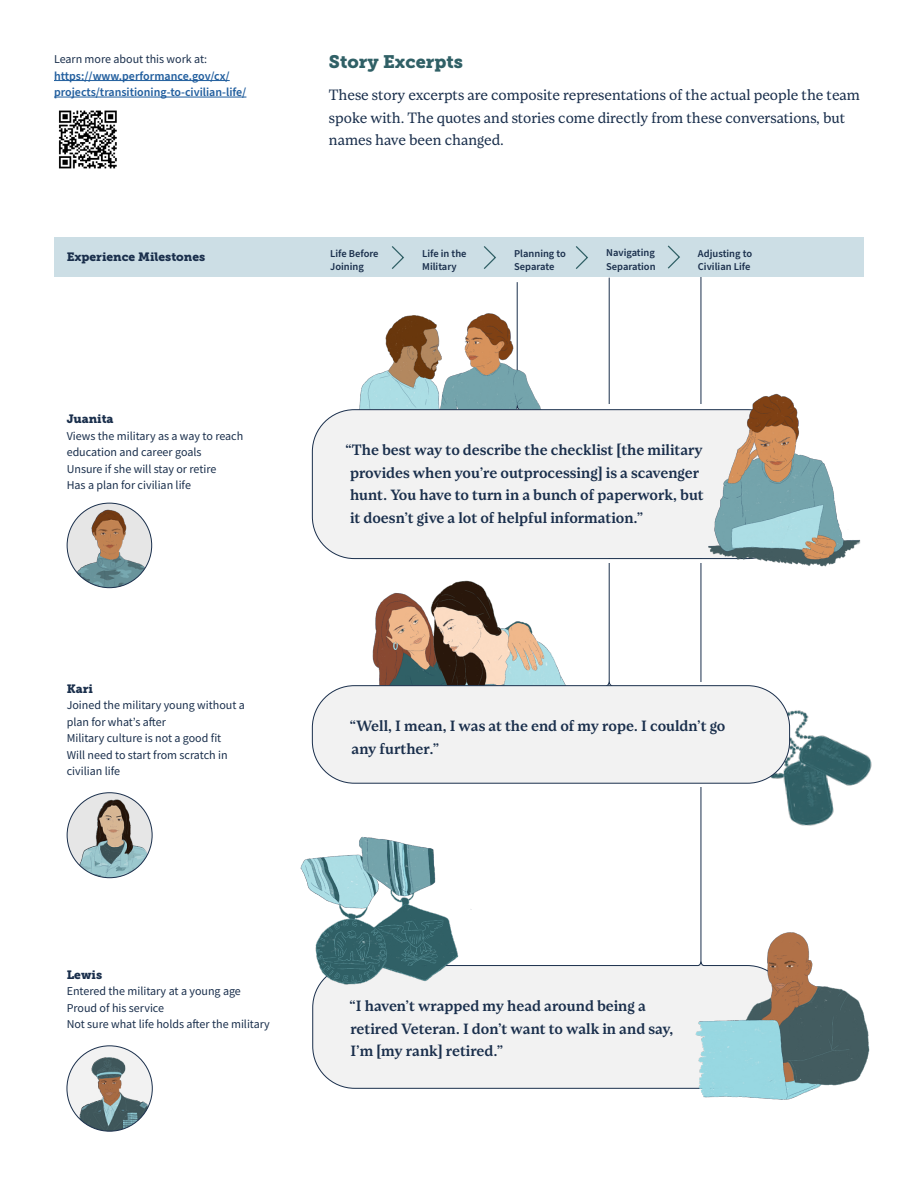
<style>
.page{position:relative;width:918px;height:1188px;background:#fff}
.page>*{position:absolute;margin:0;border:0;box-sizing:border-box;transform-origin:0 0}
.Body{font:18px "Museo Slab 900";color:#306066}
.Body-2{font:600 15px/22.5px "Loretta";color:#1a2f4c}
.Body-3{font:15px/22.5px "Loretta";color:#1a2f4c}
.Body_Bullets{font:12px/16.5px "Source Sans Pro";color:#1a2f4c}
.Body_Bullets-2{font:600 12px/16.5px "Source Sans Pro";color:#215e9e}
.t1{font:12px "Museo Slab 900";color:#1a2f4c}
.Body_Bullets-3{font:600 10.5px/13.5px "Source Sans Pro";color:#1a2f4c}
.s1{font-weight:400;color:#1a2f4c}
</style>
<div class="page">
<img style="left:753px;top:686px;width:119px;height:140px">
<img style="left:346px;top:580px;width:220px;height:106px">
<div style="left:313px;top:966px;width:476px;height:122px;background:#f2f2f2;border-radius:42px"></div>
<hr style="left:701px;top:263px;width:1px;height:700px;background:#1a2f4c">
<div style="left:54px;top:238px;width:810px;height:39px;background:#ccdee5"></div>
<img style="left:67px;top:503px;width:85px;height:85px">
<img style="left:67px;top:793px;width:85px;height:85px">
<div style="left:67px;top:1046px;width:85px;height:85px;background:#f2f2f2;border-radius:50%"></div>
<img style="left:67px;top:1058px;width:85px;height:73px">
<svg style="left:391px;top:246px;width:13px;height:23px"></svg>
<svg style="left:575px;top:246px;width:13px;height:23px"></svg>
<hr style="left:609px;top:278px;width:1px;height:405px;background:#1a2f4c">
<hr style="left:517px;top:282px;width:1px;height:125px;background:#1a2f4c">
<div style="left:603px;top:404px;width:113px;height:5px;background:#fff"></div>
<hr style="left:597px;top:559px;width:112px;height:3px;background:#fff">
<hr style="left:667px;top:682px;width:77px;height:3px;background:#fff">
<svg style="left:664px;top:783px;width:76px;height:4px"></svg>
<img style="left:300px;top:836px;width:172px;height:224px">
<svg style="left:483px;top:246px;width:13px;height:23px"></svg>
<svg style="left:667px;top:245px;width:13px;height:24px"></svg>
<hr style="left:54px;top:80px;width:176px;height:1px;background:#215e9e">
<hr style="left:54px;top:97px;width:192px;height:1px;background:#215e9e">
<img style="left:58px;top:110px;width:59px;height:59px">
<div style="left:312px;top:686px;width:478px;height:97px;background:#f2f2f2;border-radius:42px"></div>
<div style="left:312px;top:685px;width:478px;height:98px;border:1px solid #1a2f4c;border-radius:42px"></div>
<img style="left:318px;top:312px;width:223px;height:118px">
<div style="left:312px;top:410px;width:478px;height:149px;background:#f2f2f2;border-radius:42px"></div>
<div style="left:312px;top:409px;width:478px;height:150px;border:1px solid #1a2f4c;border-radius:42px"></div>
<img style="left:680px;top:362px;width:181px;height:251px">
<img style="left:680px;top:922px;width:190px;height:178px">
<p class="Body_Bullets-2" style="left:54px;top:51px;width:194px"><span class="s1">Learn more about this work at: </span>https://www.performance.gov/cx/ projects/transitioning-to-civilian-life/</p>
<p class="Body" style="left:329px;top:51px;width:135px">Story Excerpts</p>
<p class="Body-3" style="left:329px;top:84px;width:533px">These story excerpts are composite representations of the actual people the team spoke with. The quotes and stories come directly from these conversations, but names have been changed.</p>
<p class="t1" style="left:67px;top:250px;width:140px">Experience Milestones</p>
<p class="Body_Bullets-3" style="left:422px;top:247px;width:46px">Life in the<br>Military</p>
<p class="Body_Bullets-3" style="left:606px;top:246px;width:51px">Navigating<br>Separation</p>
<p class="Body_Bullets-3" style="left:330px;top:247px;width:50px">Life Before<br>Joining</p>
<p class="Body_Bullets-3" style="left:514px;top:247px;width:53px">Planning to<br>Separate</p>
<p class="Body_Bullets-3" style="left:698px;top:247px;width:56px">Adjusting to<br>Civilian Life</p>
<p class="t1" style="left:67px;top:412px;width:48px">Juanita</p>
<p class="Body_Bullets" style="left:67px;top:427px;width:178px">Views the military as a way to reach education and career goals</p>
<p class="Body_Bullets" style="left:67px;top:460px;width:151px">Unsure if she will stay or retire</p>
<p class="Body_Bullets" style="left:67px;top:477px;width:126px">Has a plan for civilian life</p>
<p class="t1" style="left:67px;top:682px;width:28px">Kari</p>
<p class="Body_Bullets" style="left:67px;top:697px;width:180px">Joined the military young without a plan for what’s after</p>
<p class="Body_Bullets" style="left:67px;top:730px;width:156px">Military culture is not a good fit</p>
<p class="Body_Bullets" style="left:67px;top:746px;width:162px">Will need to start from scratch in civilian life</p>
<p class="Body-2" style="left:346px;top:439px;width:360px">“The best way to describe the checklist [the military provides when you’re outprocessing] is a scavenger hunt. You have to turn in a bunch of paperwork, but it doesn’t give a lot of helpful information.”</p>
<p class="Body-2" style="left:350px;top:715px;width:377px">“Well, I mean, I was at the end of my rope. I couldn’t go any further.”</p>
<p class="t1" style="left:67px;top:967px;width:37px">Lewis</p>
<p class="Body_Bullets" style="left:67px;top:983px;width:176px">Entered the military at a young age</p>
<p class="Body_Bullets" style="left:67px;top:999px;width:99px">Proud of his service</p>
<p class="Body_Bullets" style="left:67px;top:1016px;width:205px">Not sure what life holds after the military</p>
<p class="Body-2" style="left:350px;top:995px;width:325px">“I haven’t wrapped my head around being a retired Veteran. I don’t want to walk in and say,<br>I’m [my rank] retired.”</p>
</div>
